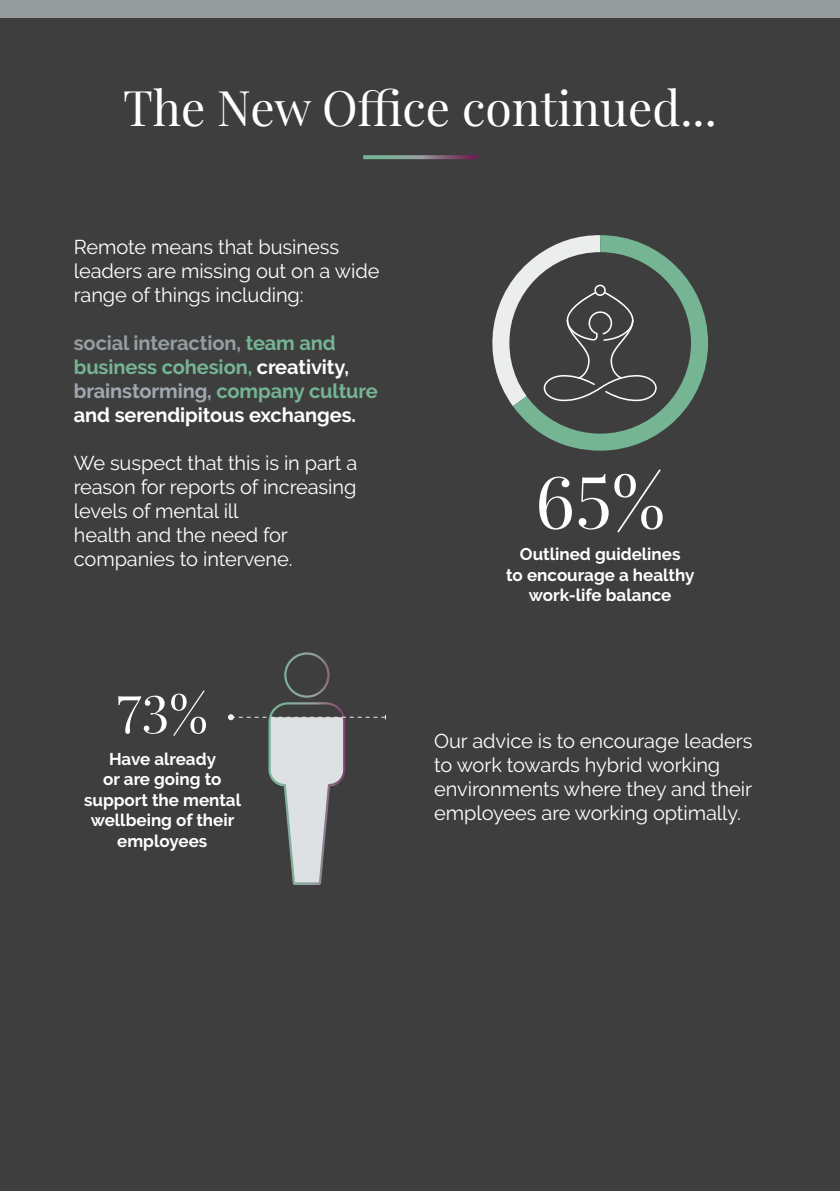
<style>
.page{position:relative;width:840px;height:1191px;background:#fff}
.page>*{position:absolute;margin:0;border:0;box-sizing:border-box;transform-origin:0 0}
.t1{font:72px "Playfair Display";color:#fff}
.t2{font:52px "Playfair Display";color:#fff}
.t3{font:48px "Playfair Display";color:#fff}
.t4{font:20px/24px "Raleway";letter-spacing:-.005em;color:#fff}
.t5{font:700 20px/24px "Raleway";letter-spacing:-.005em;color:#75b594}
.t6{font:700 17px/20.4px "Raleway";color:#fff;text-align:center}
.s1{color:#969ea1}
.s2{color:#fff}
.s3{color:#a2a8b0}
</style>
<div class="page">
<div style="left:0;top:0;width:839px;height:1191px;background:#3e3e3f"></div>
<div style="left:0;top:0;width:839px;height:17px;background:#979c9f"></div>
<svg style="left:228px;top:652px;width:158px;height:232px"></svg>
<svg style="left:513px;top:250px;width:194px;height:200px;fill:#75b594"></svg>
<div style="left:509px;top:252px;width:181px;height:181px;background:#3e3e3f;border-radius:50%"></div>
<svg style="left:492px;top:235px;width:164px;height:171px"></svg>
<svg style="left:363px;top:155px;width:113px;height:4px"></svg>
<h3 class="t3" style="left:123px;top:70px;width:594px">The New Office continued...</h3>
<p class="t4" style="left:74px;top:235px;width:307px">Remote means that business leaders are missing out on a wide range of things including:</p>
<p class="t5" style="left:74px;top:331px;width:305px"><span class="s1">social interaction,</span> team and business cohesion, <span class="s2">creativity, </span><span class="s3">brainstorming,</span> company culture <span class="s2">and serendipitous exchanges.</span></p>
<p class="t4" style="left:74px;top:451px;width:285px">We suspect that this is in part a reason for reports of increasing levels of mental ill<br>health and the need for companies to intervene.</p>
<h2 class="t2" style="left:117px;top:673px;width:93px">73%</h2>
<p class="t6" style="left:84px;top:749px;width:158px">Have already<br>or are going to support the mental wellbeing of their employees</p>
<h1 class="t1" style="left:534px;top:445px;width:132px">65%</h1>
<p class="t6" style="left:506px;top:544px;width:190px">Outlined guidelines<br>to encourage a healthy work-life balance</p>
<p class="t4" style="left:434px;top:729px;width:320px">Our advice is to encourage leaders to work towards hybrid working environments where they and their employees are working optimally.</p>
</div>
